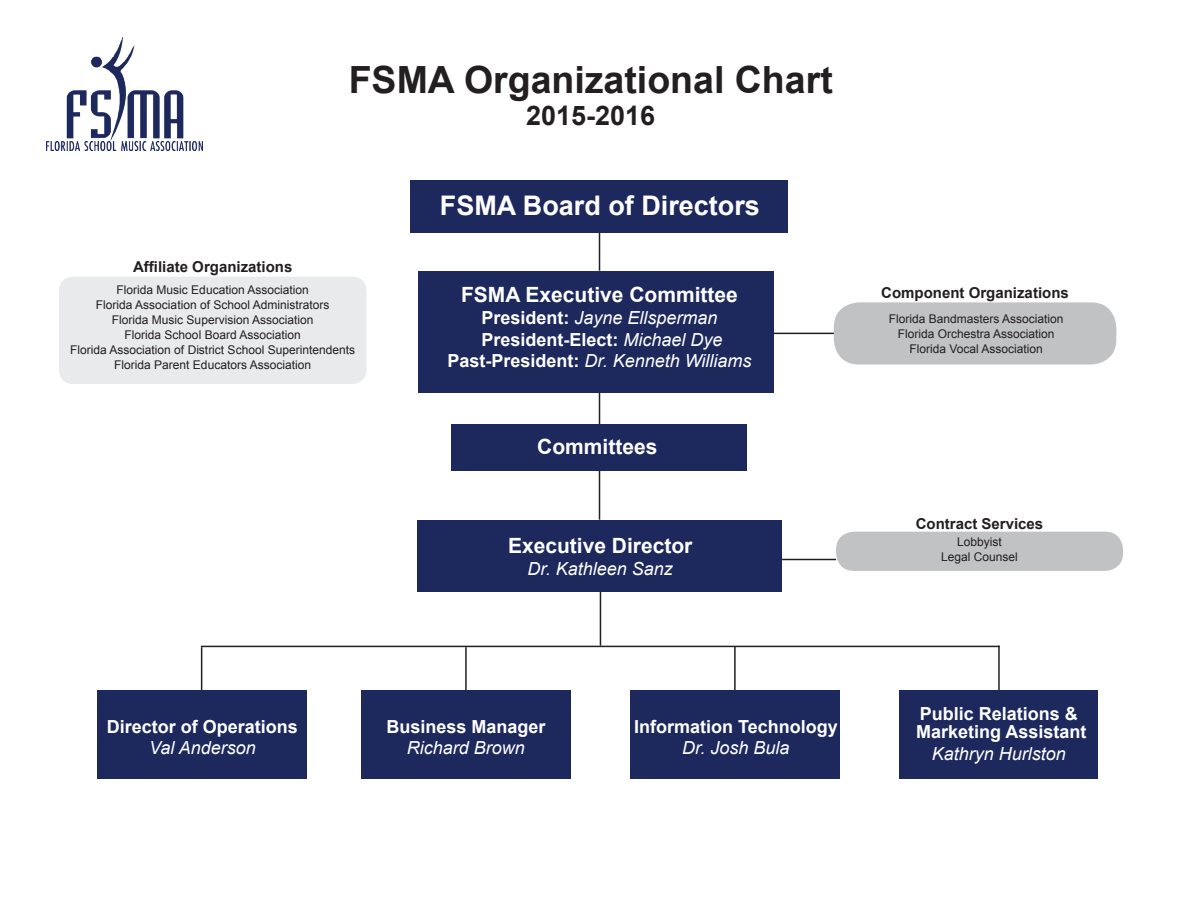
<style>
.page{position:relative;width:1188px;height:918px;background:#fff}
.page>*{position:absolute;margin:0;border:0;box-sizing:border-box;transform-origin:0 0}
.t1{font:700 37.5px "Arial";color:#231f20}
.t2{font:700 27px "Arial";color:#fff}
.t3{font:700 27px "Arial";color:#231f20}
.t4{font:700 21px "Arial";color:#fff}
.t5{font:italic 18px/21.6px "Arial";color:#fff;text-align:center}
.t6{font:700 18px/18px "Arial";color:#fff}
.t7{font:700 15px "Arial";color:#231f20}
.t8{font:12px/15px "Arial";color:#231f20;text-align:center}
.s1{font-weight:700;font-style:normal}
</style>
<div class="page">
<hr style="left:774px;top:333px;width:62px;height:1px;background:#231f20">
<hr style="left:599px;top:391px;width:1px;height:33px;background:#231f20">
<div style="left:410px;top:180px;width:378px;height:53px;background:#1d285c"></div>
<div style="left:419px;top:271px;width:355px;height:122px;background:#1d285c"></div>
<div style="left:451px;top:424px;width:296px;height:47px;background:#1d285c"></div>
<div style="left:418px;top:520px;width:364px;height:72px;background:#1d285c"></div>
<div style="left:98px;top:690px;width:209px;height:89px;background:#1d285c"></div>
<div style="left:361px;top:690px;width:210px;height:89px;background:#1d285c"></div>
<div style="left:630px;top:690px;width:210px;height:89px;background:#1d285c"></div>
<div style="left:900px;top:690px;width:198px;height:89px;background:#1d285c"></div>
<div style="left:834px;top:302px;width:282px;height:63px;background:#c1c2c4;border-radius:25px"></div>
<div style="left:59px;top:277px;width:308px;height:107px;background:#e9eaeb;border-radius:14px"></div>
<div style="left:836px;top:532px;width:287px;height:39px;background:#c1c2c4;border-radius:18px"></div>
<hr style="left:599px;top:233px;width:1px;height:38px;background:#231f20">
<hr style="left:599px;top:471px;width:1px;height:49px;background:#231f20">
<hr style="left:600px;top:592px;width:1px;height:54px;background:#231f20">
<hr style="left:201px;top:647px;width:1px;height:43px;background:#231f20">
<hr style="left:465px;top:647px;width:2px;height:43px;background:#231f20">
<hr style="left:734px;top:646px;width:2px;height:44px;background:#231f20">
<hr style="left:998px;top:646px;width:2px;height:44px;background:#231f20">
<hr style="left:782px;top:559px;width:54px;height:1px;background:#231f20">
<hr style="left:201px;top:646px;width:799px;height:1px;background:#231f20">
<img style="left:46px;top:38px;width:157px;height:113px">
<h1 class="t1" style="left:349px;top:53px;width:486px">FSMA Organizational Chart</h1>
<h2 class="t3" style="left:526px;top:97px;width:131px">2015-2016</h2>
<p class="t7" style="left:133px;top:257px;width:161px">Affiliate Organizations</p>
<h2 class="t2" style="left:440px;top:187px;width:322px">FSMA Board of Directors</h2>
<p class="t8" style="left:70px;top:282px;width:286px">Florida Music Education Association<br>Florida Association of School Administrators<br>Florida Music Supervision Association<br>Florida School Board Association<br>Florida Association of District School Superintendents Florida Parent Educators Association</p>
<p class="t7" style="left:881px;top:282px;width:189px">Component Organizations</p>
<h3 class="t4" style="left:461px;top:280px;width:278px">FSMA Executive Committee</h3>
<h3 class="t5" style="left:447px;top:307px;width:306px"><span class="s1">President:</span> Jayne Ellsperman<br><span class="s1">President-Elect:</span> Michael Dye<br><span class="s1">Past-President:</span> Dr. Kenneth Williams</h3>
<p class="t8" style="left:889px;top:312px;width:176px">Florida Bandmasters Association<br>Florida Orchestra Association<br>Florida Vocal Association</p>
<h3 class="t6" style="left:107px;top:717px;width:193px">Director of Operations</h3>
<h3 class="t5" style="left:149px;top:737px;width:108px">Val Anderson</h3>
<h3 class="t4" style="left:537px;top:432px;width:122px">Committees</h3>
<h3 class="t4" style="left:508px;top:531px;width:186px">Executive Director</h3>
<h3 class="t5" style="left:528px;top:558px;width:147px">Dr. Kathleen Sanz</h3>
<h3 class="t6" style="left:386px;top:717px;width:161px">Business Manager</h3>
<h3 class="t5" style="left:407px;top:737px;width:120px">Richard Brown</h3>
<h3 class="t6" style="left:634px;top:717px;width:205px">Information Technology</h3>
<h3 class="t5" style="left:682px;top:737px;width:109px">Dr. Josh Bula</h3>
<p class="t7" style="left:916px;top:513px;width:129px">Contract Services</p>
<p class="t8" style="left:941px;top:535px;width:78px">Lobbyist<br>Legal Counsel</p>
<h3 class="t6" style="left:916px;top:705px;width:172px">Public Relations &amp;<br>Marketing Assistant</h3>
<h3 class="t5" style="left:932px;top:743px;width:136px">Kathryn Hurlston</h3>
</div>
